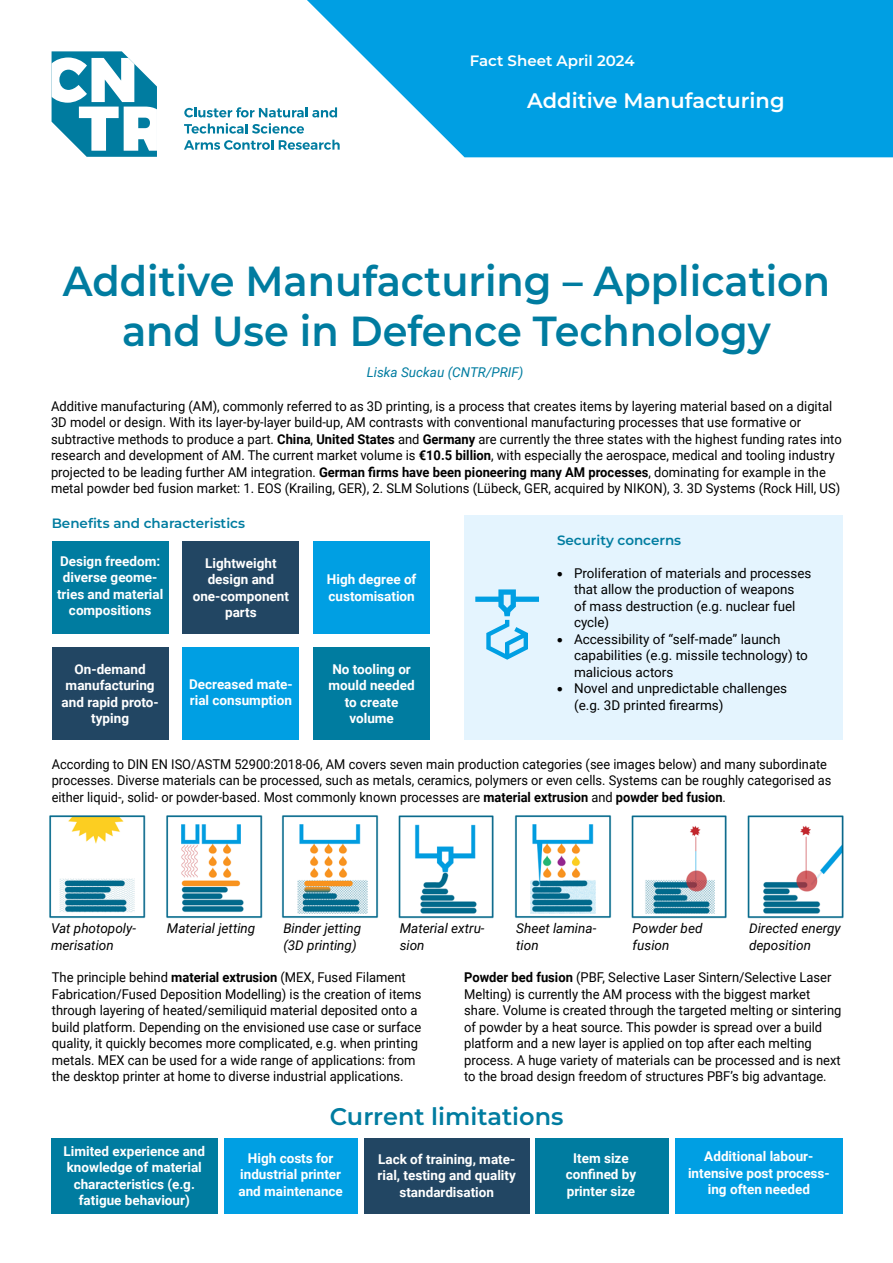
<style>
.page{position:relative;width:893px;height:1263px;background:#fff}
.page>*{position:absolute;margin:0;border:0;box-sizing:border-box;transform-origin:0 0}
.Hauptüberschrift{font:600 42px/50.4px "Montserrat";color:#007ca0;text-align:center;scale:.95 1}
.Zwischenüberschrift{font:600 24px "Montserrat";color:#007ca0}
.t1{font:600 21px "Montserrat";color:#fff}
.t2{font:600 15px "Montserrat";color:#fff}
.Bullet-Liste{font:13.5px/16.5px "Roboto";color:#000;scale:.96 1}
.Fließtext{font:13.5px/16.5px "Roboto";color:#000;scale:.96 1}
.Fließtext-2{font:700 13.5px/16.5px "Roboto";color:#fff;text-align:center}
.Fließtext-3{font:13.5px/16.5px "Roboto";color:#000;scale:.95 1}
.Bullet-Liste-2{font:13.5px/16.5px "Roboto";color:#000}
.Fließtext-4{font:italic 13.5px/16.5px "Roboto";color:#000}
.kl_Überschrift_-_1_Zeile_Text{font:600 13.5px "Montserrat";color:#007ca0}
.Fließtext-5{font:italic 13.5px "Roboto";color:#007ca0}
.s1{font-weight:700}
.s2{font-family:"Montserrat";font-weight:900}
</style>
<div class="page">
<svg style="left:307px;top:0;width:586px;height:157px;background:#20abe6"></svg>
<svg style="left:52px;top:51px;width:105px;height:106px"></svg>
<svg style="left:184px;top:107px;width:153px;height:10px"></svg>
<svg style="left:184px;top:123px;width:120px;height:11px"></svg>
<svg style="left:184px;top:140px;width:89px;height:10px"></svg>
<svg style="left:279px;top:140px;width:61px;height:10px"></svg>
<img style="left:49px;top:815px;width:97px;height:104px">
<img style="left:166px;top:815px;width:97px;height:104px">
<img style="left:281px;top:815px;width:98px;height:103px">
<img style="left:398px;top:815px;width:96px;height:104px">
<img style="left:514px;top:815px;width:98px;height:103px">
<img style="left:631px;top:815px;width:96px;height:104px">
<img style="left:747px;top:815px;width:97px;height:104px">
<div style="left:52px;top:541px;width:117px;height:92px;background:#007ca0"></div>
<div style="left:182px;top:541px;width:117px;height:92px;background:#224663"></div>
<div style="left:313px;top:541px;width:117px;height:92px;background:#009fe3"></div>
<div style="left:313px;top:647px;width:117px;height:92px;background:#007ca0"></div>
<div style="left:52px;top:647px;width:117px;height:92px;background:#224663"></div>
<div style="left:182px;top:647px;width:117px;height:92px;background:#009fe3"></div>
<div style="left:464px;top:515px;width:379px;height:224px;background:#e4f4fe"></div>
<svg style="left:475px;top:589px;width:64px;height:71px"></svg>
<div style="left:51px;top:1138px;width:167px;height:75px;background:#007ca0"></div>
<div style="left:224px;top:1138px;width:134px;height:75px;background:#009fe3"></div>
<div style="left:536px;top:1138px;width:133px;height:75px;background:#007ca0"></div>
<div style="left:675px;top:1138px;width:167px;height:75px;background:#009fe3"></div>
<div style="left:364px;top:1138px;width:166px;height:75px;background:#224663"></div>
<p class="t2" style="left:470px;top:50px;width:166px">Fact Sheet April 2024</p>
<h3 class="t1" style="left:527px;top:86px;width:259px">Additive Manufacturing</h3>
<h1 class="Hauptüberschrift" style="left:63px;top:255px;width:809px">Additive Manufacturing – Application and Use in Defence Technology</h1>
<p class="Fließtext-5" style="left:367px;top:363px;width:158px">Liska Suckau (CNTR/PRIF)</p>
<p class="Fließtext" style="left:51px;top:397px;width:825px">Additive manufacturing (AM), commonly referred to as 3D printing, is a process that creates items by layering material based on a digital 3D model or design. With its layer-by-layer build-up, AM contrasts with conventional manufacturing processes that use formative or subtractive methods to produce a part. <span class="s1">China</span>, <span class="s1">United States</span> and <span class="s1">Germany</span> are currently the three states with the highest funding rates into research and development of AM. The current market volume is <span class="s1">€10.5 billion</span>, with especially the aerospace, medical and tooling industry projected to be leading further AM integration. <span class="s1">German firms have been pioneering many AM processes</span>, dominating for example in the metal powder bed fusion market: 1. EOS (Krailing, GER), 2. SLM Solutions (Lübeck, GER, acquired by NIKON), 3. 3D Systems (Rock Hill, US)</p>
<h2 class="kl_Überschrift_-_1_Zeile_Text" style="left:52px;top:514px;width:195px">Benefits and characteristics</h2>
<p class="Fließtext-2" style="left:57px;top:552px;width:108px">Design freedom: diverse geome&shy;tries and material compositions</p>
<p class="Fließtext-2" style="left:193px;top:554px;width:98px">Lightweight design and one-component parts</p>
<p class="Fließtext-2" style="left:62px;top:660px;width:99px">On-demand manufacturing and rapid proto&shy;typing</p>
<p class="Fließtext-2" style="left:189px;top:675px;width:105px;text-align:left">Decreased mate&shy;rial consumption</p>
<p class="Fließtext-2" style="left:327px;top:571px;width:91px;text-align:left">High degree of customisation</p>
<p class="Fließtext-2" style="left:329px;top:660px;width:88px">No tooling or mould needed to create volume</p>
<h2 class="kl_Überschrift_-_1_Zeile_Text" style="left:557px;top:531px;width:126px">Security concerns</h2>
<p class="Bullet-Liste-2" style="left:574px;top:564px;width:239px;text-indent:-17px"><span class="s2">•</span> Proliferation of materials and processes that allow the production of weapons<br>of mass destruction (e.g. nuclear fuel cycle)</p>
<p class="Bullet-Liste-2" style="left:574px;top:630px;width:235px;text-indent:-17px"><span class="s2">•</span> Accessibility of “self-made” launch capabilities (e.g. missile technology) to malicious actors</p>
<p class="Bullet-Liste-2" style="left:574px;top:680px;width:215px;text-indent:-17px"><span class="s2">•</span> Novel and unpredictable challenges (e.g. 3D printed firearms)</p>
<p class="Fließtext-3" style="left:52px;top:755px;width:822px">According to DIN EN ISO/ASTM 52900:2018-06, AM covers seven main production categories (see images below) and many subordinate processes. Diverse materials can be processed, such as metals, ceramics, polymers or even cells. Systems can be roughly categorised as either liquid-, solid- or powder-based. Most commonly known processes are <span class="s1">material extrusion</span> and <span class="s1">powder bed fusion</span>.</p>
<p class="Fließtext-4" style="left:51px;top:920px;width:87px">Vat photopoly&shy;merisation</p>
<p class="Fließtext-4" style="left:167px;top:920px;width:90px">Material jetting</p>
<p class="Fließtext-4" style="left:283px;top:920px;width:79px">Binder jetting (3D printing)</p>
<p class="Fließtext-4" style="left:400px;top:920px;width:86px">Material extru&shy;sion</p>
<p class="Fließtext-4" style="left:516px;top:920px;width:82px">Sheet lamina&shy;tion</p>
<p class="Fließtext-4" style="left:633px;top:920px;width:71px">Powder bed fusion</p>
<p class="Fließtext-4" style="left:749px;top:920px;width:93px">Directed energy deposition</p>
<p class="Bullet-Liste" style="left:52px;top:969px;width:387px">The principle behind <span class="s1">material extrusion</span> (MEX, Fused Filament Fabrication/Fused Deposition Modelling) is the creation of items through layering of heated/semiliquid material deposited onto a build platform. Depending on the envisioned use case or surface quality, it quickly becomes more complicated, e.g. when printing metals. MEX can be used for a wide range of applications: from the desktop printer at home to diverse industrial applications.</p>
<p class="Bullet-Liste" style="left:464px;top:969px;width:395px"><span class="s1">Powder bed fusion</span> (PBF, Selective Laser Sintern/Selective Laser Melting) is currently the AM process with the biggest market share. Volume is created through the targeted melting or sintering of powder by a heat source. This powder is spread over a build platform and a new layer is applied on top after each melting process. A huge variety of materials can be processed and is next to the broad design freedom of structures PBF’s big advantage.</p>
<h2 class="Zwischenüberschrift" style="left:330px;top:1100px;width:235px">Current limitations</h2>
<p class="Fließtext-2" style="left:64px;top:1142px;width:143px">Limited experience and knowledge of material characteristics (e.g. fatigue behaviour)</p>
<p class="Fließtext-2" style="left:239px;top:1149px;width:106px">High costs for industrial printer and maintenance</p>
<p class="Fließtext-2" style="left:566px;top:1149px;width:72px">Item size confined by printer size</p>
<p class="Fließtext-2" style="left:378px;top:1150px;width:140px">Lack of training, mate&shy;rial, testing and quality standardisation</p>
<p class="Fließtext-2" style="left:688px;top:1148px;width:143px">Additional labour&shy;intensive post process&shy;ing often needed</p>
</div>
